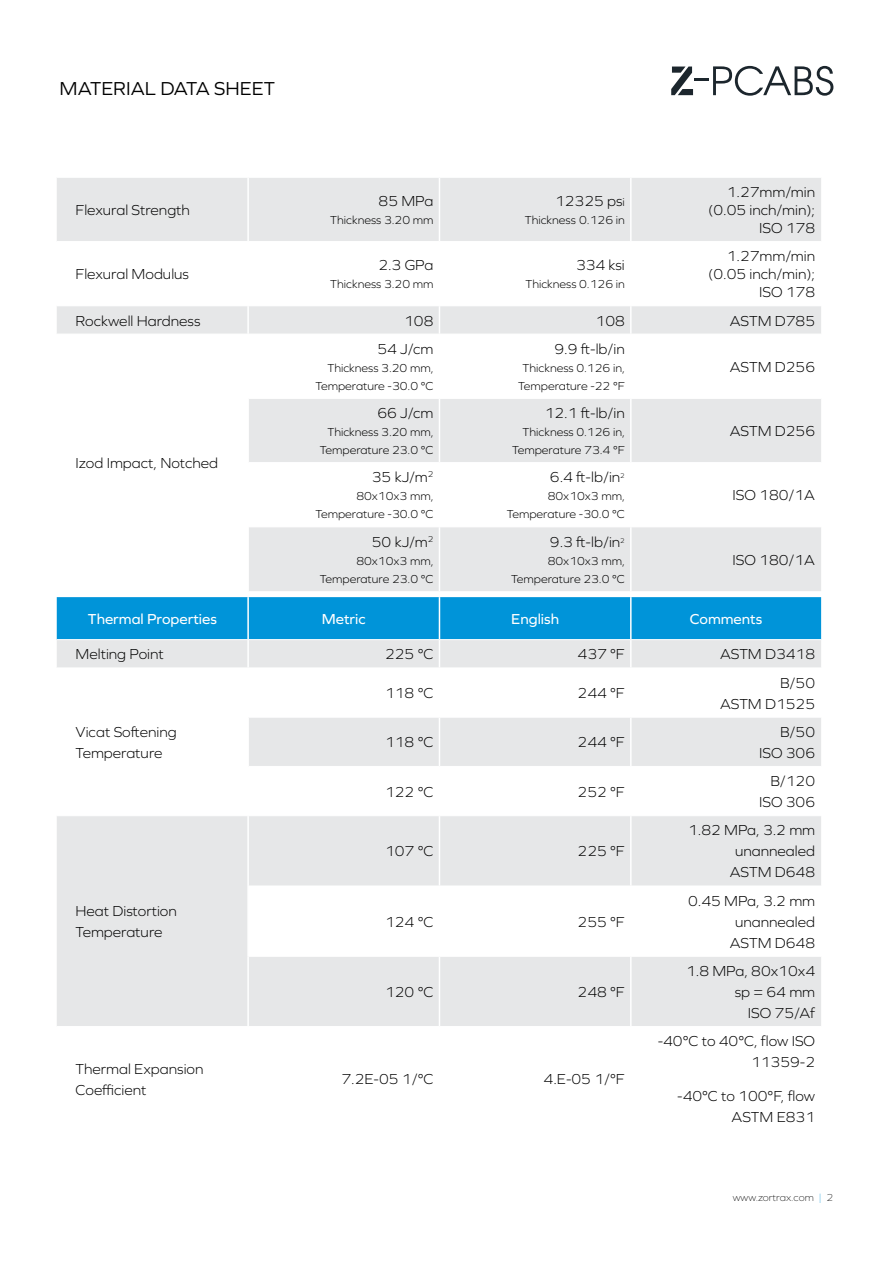
<style>
.page{position:relative;width:893px;height:1263px;background:#fff}
.page>*{position:absolute;margin:0;border:0;box-sizing:border-box;transform-origin:0 0}
.t1{font:19.5px "Graphie";color:#000}
.t2{font:300 15px/21px "Graphie";color:#000;text-align:right}
.t3{font:15px "Graphie";color:#fff}
.t4{font:300 12px/18px "Graphie";color:#000;text-align:right}
.t5{font:200 10.5px "Graphie";color:#000}
.s1{font-size:12px}
.s2{color:#0094d9}
</style>
<div class="page">
<div style="left:57px;top:178px;width:764px;height:63px;background:#e6e7e8"></div>
<svg style="left:57px;top:306px;width:764px;height:285px"></svg>
<hr style="left:57px;top:334px;width:191px;height:1px;background:#fff">
<hr style="left:248px;top:334px;width:191px;height:1px;background:#fff">
<hr style="left:439px;top:334px;width:192px;height:1px;background:#fff">
<hr style="left:631px;top:334px;width:190px;height:1px;background:#fff">
<hr style="left:249px;top:398px;width:190px;height:1px;background:#fff">
<hr style="left:439px;top:398px;width:192px;height:1px;background:#fff">
<hr style="left:631px;top:398px;width:190px;height:1px;background:#fff">
<hr style="left:249px;top:462px;width:190px;height:1px;background:#fff">
<hr style="left:439px;top:462px;width:192px;height:1px;background:#fff">
<hr style="left:631px;top:462px;width:190px;height:1px;background:#fff">
<hr style="left:249px;top:526px;width:190px;height:1px;background:#fff">
<hr style="left:439px;top:526px;width:192px;height:1px;background:#fff">
<hr style="left:631px;top:526px;width:190px;height:1px;background:#fff">
<hr style="left:247px;top:178px;width:2px;height:63px;background:#fff">
<hr style="left:439px;top:178px;width:1px;height:63px;background:#fff">
<hr style="left:630px;top:178px;width:2px;height:63px;background:#fff">
<hr style="left:247px;top:306px;width:2px;height:28px;background:#fff">
<svg style="left:439px;top:306px;width:1px;height:28px"></svg>
<hr style="left:630px;top:306px;width:2px;height:28px;background:#fff">
<hr style="left:247px;top:334px;width:2px;height:64px;background:#fff">
<hr style="left:439px;top:334px;width:1px;height:64px;background:#fff">
<hr style="left:630px;top:334px;width:2px;height:64px;background:#fff">
<hr style="left:247px;top:398px;width:2px;height:65px;background:#fff">
<hr style="left:439px;top:399px;width:1px;height:63px;background:#fff">
<hr style="left:630px;top:399px;width:2px;height:63px;background:#fff">
<hr style="left:247px;top:463px;width:2px;height:64px;background:#fff">
<hr style="left:439px;top:463px;width:1px;height:63px;background:#fff">
<hr style="left:630px;top:463px;width:2px;height:63px;background:#fff">
<hr style="left:247px;top:527px;width:2px;height:64px;background:#fff">
<hr style="left:439px;top:527px;width:1px;height:64px;background:#fff">
<hr style="left:630px;top:527px;width:2px;height:64px;background:#fff">
<svg style="left:57px;top:718px;width:764px;height:308px;fill:#e6e7e8"></svg>
<svg style="left:249px;top:886px;width:572px;height:70px"></svg>
<svg style="left:57px;top:597px;width:764px;height:70px;background:#5bb5df"></svg>
<hr style="left:630px;top:640px;width:2px;height:27px;background:#fff">
<hr style="left:247px;top:717px;width:2px;height:49px;background:#fff">
<hr style="left:439px;top:717px;width:1px;height:49px;background:#fff">
<hr style="left:630px;top:717px;width:2px;height:49px;background:#fff">
<hr style="left:247px;top:766px;width:2px;height:49px;background:#fff">
<hr style="left:439px;top:767px;width:1px;height:48px;background:#fff">
<hr style="left:630px;top:767px;width:2px;height:48px;background:#fff">
<hr style="left:247px;top:816px;width:2px;height:70px;background:#fff">
<hr style="left:439px;top:816px;width:1px;height:69px;background:#fff">
<hr style="left:630px;top:816px;width:2px;height:69px;background:#fff">
<hr style="left:247px;top:886px;width:2px;height:70px;background:#fff">
<hr style="left:439px;top:886px;width:1px;height:70px;background:#fff">
<hr style="left:630px;top:886px;width:2px;height:70px;background:#fff">
<hr style="left:247px;top:956px;width:2px;height:70px;background:#fff">
<hr style="left:439px;top:957px;width:1px;height:69px;background:#fff">
<hr style="left:630px;top:957px;width:2px;height:69px;background:#fff">
<hr style="left:57px;top:639px;width:191px;height:1px;background:#fff">
<hr style="left:248px;top:639px;width:191px;height:1px;background:#fff">
<hr style="left:439px;top:639px;width:192px;height:1px;background:#fff">
<hr style="left:631px;top:639px;width:190px;height:1px;background:#fff">
<hr style="left:249px;top:766px;width:190px;height:1px;background:#fff">
<hr style="left:439px;top:766px;width:192px;height:1px;background:#fff">
<hr style="left:631px;top:766px;width:190px;height:1px;background:#fff">
<hr style="left:57px;top:815px;width:191px;height:1px;background:#fff">
<hr style="left:248px;top:815px;width:191px;height:1px;background:#fff">
<hr style="left:439px;top:815px;width:192px;height:1px;background:#fff">
<hr style="left:631px;top:815px;width:190px;height:1px;background:#fff">
<hr style="left:249px;top:885px;width:190px;height:1px;background:#fff">
<hr style="left:439px;top:885px;width:192px;height:1px;background:#fff">
<hr style="left:631px;top:885px;width:190px;height:1px;background:#fff">
<hr style="left:249px;top:956px;width:190px;height:1px;background:#fff">
<hr style="left:439px;top:956px;width:192px;height:1px;background:#fff">
<hr style="left:631px;top:956px;width:190px;height:1px;background:#fff">
<hr style="left:247px;top:597px;width:2px;height:42px;background:#fff">
<svg style="left:671px;top:66px;width:162px;height:30px"></svg>
<h1 class="t1" style="left:60px;top:82px;width:217px">MATERIAL DATA SHEET</h1>
<p class="t2" style="left:76px;top:201px;width:116px">Flexural Strength</p>
<p class="t2" style="left:76px;top:265px;width:115px">Flexural Modulus</p>
<p class="t2" style="left:379px;top:192px;width:56px">85 MPa</p>
<p class="t4" style="left:330px;top:212px;width:105px">Thickness 3.20 mm</p>
<p class="t2" style="left:378px;top:256px;width:57px">2.3 GPa</p>
<p class="t4" style="left:330px;top:276px;width:105px">Thickness 3.20 mm</p>
<p class="t2" style="left:555px;top:192px;width:71px">12325 ps<span class="s1">i</span></p>
<p class="t4" style="left:525px;top:212px;width:102px">Thickness 0.126 in</p>
<p class="t2" style="left:576px;top:256px;width:50px">334 ksi</p>
<p class="t4" style="left:525px;top:276px;width:101px">Thickness 0.126 in</p>
<p class="t2" style="left:708px;top:184px;width:108px;line-height:18px">1.27mm/min (0.05 inch/min);<br>ISO 178</p>
<p class="t2" style="left:708px;top:248px;width:108px;line-height:18px">1.27mm/min (0.05 inch/min);<br>ISO 178</p>
<p class="t2" style="left:76px;top:311px;width:126px">Rockwell Hardness</p>
<p class="t2" style="left:404px;top:311px;width:31px">108</p>
<p class="t2" style="left:596px;top:311px;width:31px">108</p>
<p class="t2" style="left:730px;top:311px;width:87px">ASTM D785</p>
<p class="t2" style="left:76px;top:454px;width:144px">Izod Impact, Notched</p>
<p class="t2" style="left:377px;top:339px;width:58px">54 J/cm</p>
<p class="t4" style="left:315px;top:360px;width:120px">Thickness 3.20 mm,<br>Temperature -30.0 °C</p>
<p class="t2" style="left:377px;top:404px;width:58px">66 J/cm</p>
<p class="t4" style="left:320px;top:424px;width:115px">Thickness 3.20 mm,<br>Temperature 23.0 °C</p>
<p class="t2" style="left:372px;top:468px;width:63px">35 kJ/m<sup>2</sup></p>
<p class="t4" style="left:315px;top:488px;width:120px">80x10x3 mm,<br>Temperature -30.0 °C</p>
<p class="t2" style="left:372px;top:532px;width:63px">50 kJ/m<sup>2</sup></p>
<p class="t4" style="left:320px;top:552px;width:115px">80x10x3 mm,<br>Temperature 23.0 °C</p>
<p class="t2" style="left:554px;top:339px;width:72px">9.9 ft-lb/in</p>
<p class="t4" style="left:518px;top:360px;width:108px;text-align:center">Thickness 0.126 in,<br>Temperature -22 °F</p>
<p class="t2" style="left:730px;top:357px;width:87px">ASTM D256</p>
<p class="t2" style="left:545px;top:404px;width:82px">12.1 ft-lb/in</p>
<p class="t4" style="left:512px;top:424px;width:114px">Thickness 0.126 in,<br>Temperature 73.4 °F</p>
<p class="t2" style="left:730px;top:422px;width:87px">ASTM D256</p>
<p class="t2" style="left:550px;top:468px;width:76px">6.4 ft-lb/in<sup>2</sup></p>
<p class="t4" style="left:507px;top:488px;width:120px">80x10x3 mm,<br>Temperature -30.0 °C</p>
<p class="t2" style="left:732px;top:486px;width:84px">ISO 180/1A</p>
<p class="t2" style="left:550px;top:532px;width:76px">9.3 ft-lb/in<sup>2</sup></p>
<p class="t4" style="left:511px;top:552px;width:115px">80x10x3 mm,<br>Temperature 23.0 °C</p>
<p class="t2" style="left:732px;top:550px;width:84px">ISO 180/1A</p>
<p class="t3" style="left:88px;top:613px;width:130px">Thermal Properties</p>
<p class="t3" style="left:322px;top:613px;width:45px">Metric</p>
<p class="t3" style="left:511px;top:613px;width:49px">English</p>
<p class="t3" style="left:690px;top:613px;width:74px">Comments</p>
<p class="t2" style="left:76px;top:645px;width:90px">Melting Point</p>
<p class="t2" style="left:385px;top:645px;width:50px">225 °C</p>
<p class="t2" style="left:578px;top:645px;width:49px">437 °F</p>
<p class="t2" style="left:720px;top:645px;width:97px">ASTM D3418</p>
<p class="t2" style="left:76px;top:723px;width:103px;text-align:left">Vicat Softening<br>Temperature</p>
<p class="t2" style="left:76px;top:902px;width:103px;text-align:left">Heat Distortion<br>Temperature</p>
<p class="t2" style="left:385px;top:684px;width:50px">118 °C</p>
<p class="t2" style="left:578px;top:684px;width:49px">244 °F</p>
<p class="t2" style="left:720px;top:673px;width:97px">B/50<br>ASTM D1525</p>
<p class="t2" style="left:385px;top:733px;width:50px">118 °C</p>
<p class="t2" style="left:578px;top:733px;width:49px">244 °F</p>
<p class="t2" style="left:759px;top:723px;width:57px">B/50<br>ISO 306</p>
<p class="t2" style="left:385px;top:782px;width:50px">122 °C</p>
<p class="t2" style="left:578px;top:782px;width:49px">252 °F</p>
<p class="t2" style="left:759px;top:772px;width:57px">B/120<br>ISO 306</p>
<p class="t2" style="left:385px;top:842px;width:50px">107 °C</p>
<p class="t2" style="left:578px;top:842px;width:49px">225 °F</p>
<p class="t2" style="left:385px;top:912px;width:50px">124 °C</p>
<p class="t2" style="left:578px;top:912px;width:49px">255 °F</p>
<p class="t2" style="left:385px;top:983px;width:50px">120 °C</p>
<p class="t2" style="left:578px;top:983px;width:49px">248 °F</p>
<p class="t2" style="left:688px;top:821px;width:129px">1.82 MPa, 3.2 mm unannealed<br>ASTM D648</p>
<p class="t2" style="left:688px;top:891px;width:129px">0.45 MPa, 3.2 mm unannealed<br>ASTM D648</p>
<p class="t2" style="left:686px;top:962px;width:131px">1.8 MPa, 80x10x4 sp = 64 mm<br>ISO 75/Af</p>
<p class="t2" style="left:76px;top:1059px;width:129px;text-align:left">Thermal Expansion<br>Coefficient</p>
<p class="t2" style="left:341px;top:1070px;width:94px">7.2E-05 1/°C</p>
<p class="t2" style="left:544px;top:1070px;width:83px">4.E-05 1/°F</p>
<p class="t2" style="left:658px;top:1032px;width:159px">-40°C to 40°C, flow ISO<br>11359-2</p>
<p class="t2" style="left:677px;top:1087px;width:140px">-40°C to 100°F, flow<br>ASTM E831</p>
<p class="t5" style="left:733px;top:1194px;width:102px">www.zortrax.com <span class="s2">|</span> 2</p>
</div>
